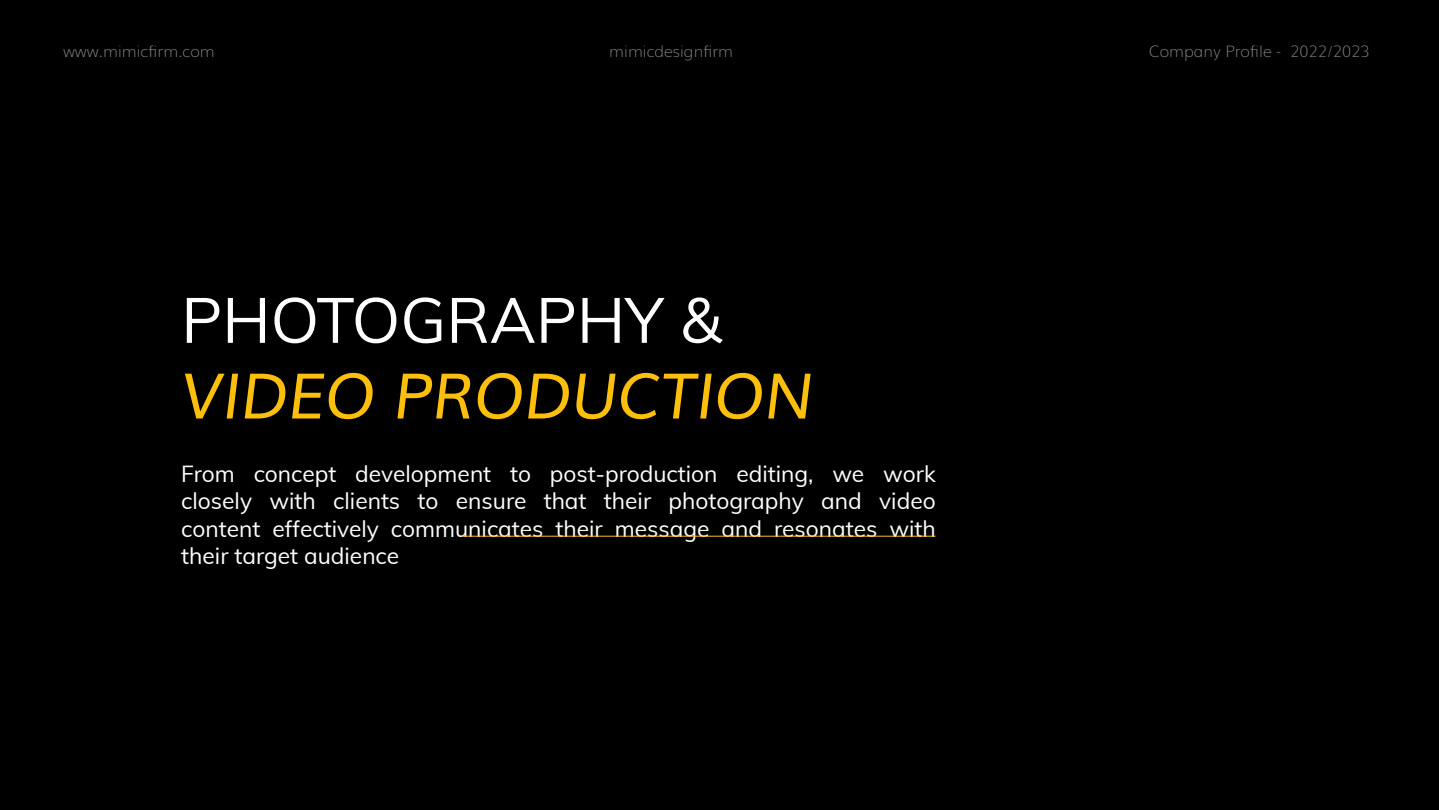
<style>
.page{position:relative;width:1439px;height:810px;background:#fff}
.page>*{position:absolute;margin:0;border:0;box-sizing:border-box;transform-origin:0 0}
.t1{font:italic 63px "Muli";color:#fcc00c}
.t2{font:63px "Muli";color:#fff}
.t3{font:22.75px/27.3px "Muli";color:#fff;text-align:justify}
.t4{font:200 15.75px "Muli";color:#878787}
</style>
<div class="page">
<div style="left:0;top:0;width:1439px;height:809px;background:#000"></div>
<hr style="left:461px;top:535px;width:474px;height:1px;background:#fcbd29">
<p class="t4" style="left:63px;top:39px;width:153px">www.mimicfirm.com</p>
<p class="t4" style="left:609px;top:39px;width:125px">mimicdesignfirm</p>
<p class="t4" style="left:1149px;top:39px;width:222px">Company Profile - 2022/2023</p>
<h1 class="t2" style="left:181px;top:274px;width:542px">PHOTOGRAPHY &amp;</h1>
<h1 class="t1" style="left:181px;top:344px;width:634px">VIDEO PRODUCTION</h1>
<p class="t3" style="left:181px;top:459px;width:756px">From concept development to post-production editing, we work closely with clients to ensure that their photography and video content effectively communicates their message and resonates with their target audience</p>
</div>
